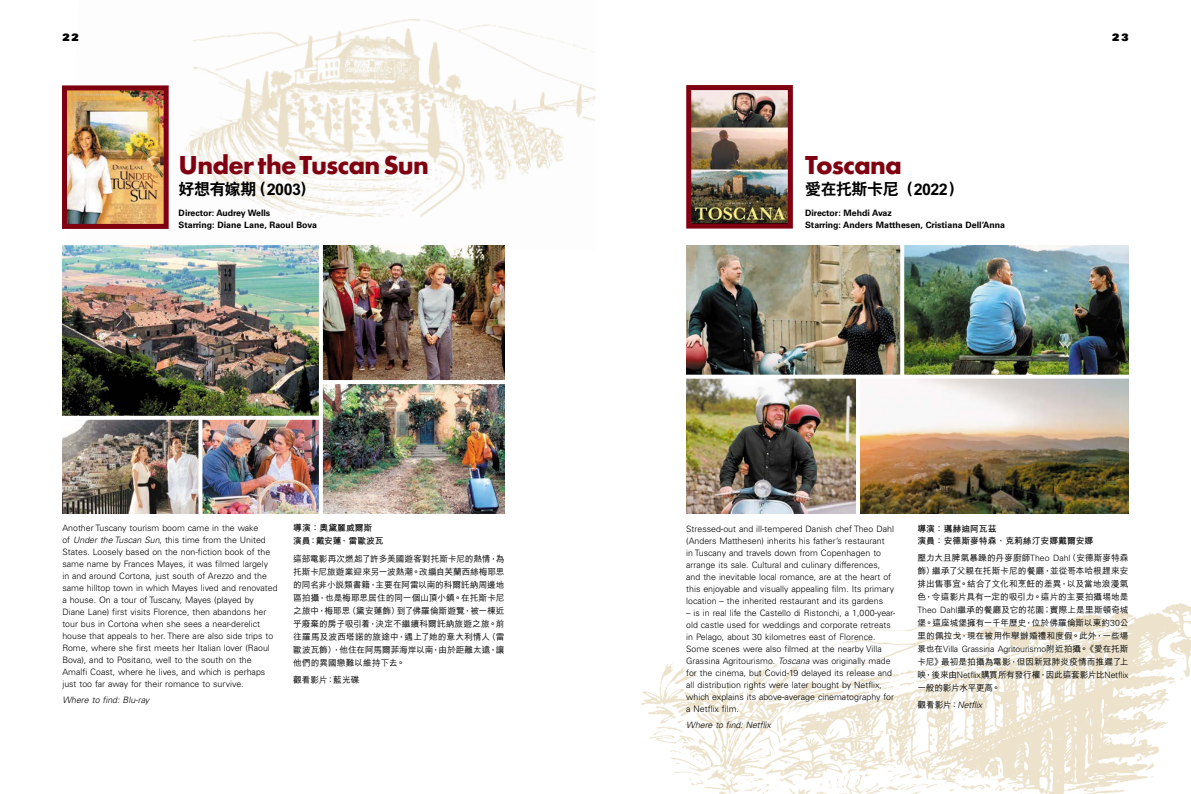
<style>
.page{position:relative;width:1191px;height:794px;background:#fff}
.page>*{position:absolute;margin:0;border:0;box-sizing:border-box;transform-origin:0 0}
.t1{font:700 27px "Futura T";letter-spacing:-.03em;color:#7f0010}
.t2{font:800 16px "C Hei 2 HK";letter-spacing:-.03em;color:#000}
.t3{font:900 10.2px "Univers";color:#000}
.t4{font:300 8.8px/12px "Univers";color:#000}
.t5{font:700 8.8px/12px "Univers";color:#000}
.t6{font:italic 300 8.8px "Univers";letter-spacing:-.005em;color:#000}
.t7{font:700 8.8px/12px "M Hei HK";color:#000}
.t8{font:500 8.7px/13px "M Hei HK";letter-spacing:-.005em;color:#000;text-align:justify}
.t9{font:300 8.7px "Univers";letter-spacing:-.01em;color:#000}
.s1{font-style:italic}
.s2{font-weight:700}
.s3{font-weight:700;font-size:8.8px}
.s4{font-family:"Univers";font-weight:300}
.s5{font-family:"M Hei HK";font-weight:500}
.s6{font-family:"M Hei HK";font-weight:500;font-style:normal;font-size:8.7px}
</style>
<div class="page">
<img style="left:641px;top:603px;width:550px;height:191px">
<img style="left:185px;top:19px;width:410px;height:227px">
<img style="left:68px;top:91px;width:95px;height:132px">
<div style="left:62px;top:85px;width:107px;height:144px;border:5px solid #7f0010"></div>
<img style="left:692px;top:91px;width:95px;height:131px">
<div style="left:686px;top:85px;width:107px;height:143px;border:5px solid #7f0010"></div>
<img style="left:323px;top:246px;width:182px;height:267px">
<img style="left:202px;top:420px;width:117px;height:93px">
<img style="left:62px;top:245px;width:257px;height:171px">
<img style="left:62px;top:420px;width:136px;height:93px">
<img style="left:686px;top:379px;width:442px;height:134px">
<img style="left:904px;top:245px;width:224px;height:130px">
<img style="left:686px;top:245px;width:214px;height:130px">
<svg style="left:319px;top:243px;width:4px;height:250px"></svg>
<svg style="left:900px;top:245px;width:1px;height:130px"></svg>
<hr style="left:856px;top:376px;width:4px;height:142px;background:#fff">
<hr style="left:321px;top:380px;width:186px;height:4px;background:#fff">
<svg style="left:686px;top:378px;width:443px;height:1px"></svg>
<svg style="left:89px;top:416px;width:231px;height:4px"></svg>
<svg style="left:198px;top:416px;width:4px;height:98px"></svg>
<p class="t3" style="left:62px;top:31px;width:18px">22</p>
<p class="t3" style="left:1112px;top:31px;width:18px">23</p>
<h1 class="t1" style="left:179px;top:149px;width:252px">Under the Tuscan Sun</h1>
<h2 class="t2" style="left:179px;top:181px;width:138px">好想有嫁期（2003）</h2>
<p class="t5" style="left:179px;top:206px;width:140px">Director: Audrey Wells<br>Starring: Diane Lane, Raoul Bova</p>
<p class="t4" style="left:62px;top:522px;width:217px">Another Tuscany tourism boom came in the wake<br>of <span class="s1">Under the Tuscan Sun</span>, this time from the United States. Loosely based on the non-fiction book of the same name by Frances Mayes, it was filmed largely<br>in and around Cortona, just south of Arezzo and the same hilltop town in which Mayes lived and renovated a house. On a tour of Tuscany, Mayes (played by Diane Lane) first visits Florence, then abandons her tour bus in Cortona when she sees a near-derelict house that appeals to her. There are also side trips to Rome, where she first meets her Italian lover (Raoul Bova), and to Positano, well to the south on the Amalfi Coast, where he lives, and which is perhaps just too far away for their romance to survive.</p>
<p class="t6" style="left:62px;top:695px;width:88px">Where to find: Blu-ray</p>
<p class="t7" style="left:293px;top:521px;width:81px">導演：奧黛麗威爾斯</p>
<p class="t8" style="left:293px;top:532px;width:213px;line-height:17.3px"><span class="s2">演員：戴安蓮</span><span class="s3">、雷歐波瓦<br></span>這部電影再次燃起了許多美國遊客對托斯卡尼的熱情，為</p>
<p class="t8" style="left:293px;top:564px;width:213px">托斯卡尼旅遊業迎來另一波熱潮。改編自芙蘭西絲梅耶思的同名非小說類書籍，主要在阿雷以南的科爾託納周邊地區拍攝，也是梅耶思居住的同一個山頂小鎮。在托斯卡尼之旅中，梅耶思（黛安蓮飾）到了佛羅倫斯遊覽，被一棟近乎廢棄的房子吸引着，決定不繼續科爾託納旅遊之旅。前往羅馬及波西塔諾的旅途中，遇上了她的意大利情人（雷歐波瓦飾），他住在阿馬爾菲海岸以南，由於距離太遠，讓他們的異國戀難以維持下去。</p>
<p class="t8" style="left:293px;top:672px;width:68px">觀看影片：藍光碟</p>
<h1 class="t1" style="left:805px;top:149px;width:98px">Toscana</h1>
<h2 class="t2" style="left:805px;top:181px;width:160px">愛在托斯卡尼（2022）</h2>
<p class="t5" style="left:805px;top:206px;width:201px">Director: Mehdi Avaz<br>Starring: Anders Matthesen, Cristiana Dell’Anna</p>
<p class="t4" style="left:686px;top:523px;width:209px">Stressed-out and ill-tempered Danish chef Theo Dahl (Anders Matthesen) inherits his father’s restaurant<br>in Tuscany and travels down from Copenhagen to arrange its sale. Cultural and culinary differences, and the inevitable local romance, are at the heart of this enjoyable and visually appealing film. Its primary location – the inherited restaurant and its gardens</p>
<p class="t4" style="left:686px;top:607px;width:210px">– is in real life the Castello di Ristonchi, a 1,000-year&shy;old castle used for weddings and corporate retreats in Pelago, about 30 kilometres east of Florence.<br>Some scenes were also filmed at the nearby Villa Grassina Agritourismo. <span class="s1">Toscana</span> was originally made for the cinema, but Covid-19 delayed its release and all distribution rights were later bought by Netflix, which explains its above-average cinematography for a Netflix film.</p>
<p class="t6" style="left:686px;top:720px;width:86px">Where to find: Netflix</p>
<p class="t7" style="left:917px;top:521px;width:177px">導演：邁赫迪阿瓦茲<br>演員：安德斯麥特森、克莉絲汀安娜戴爾安娜</p>
<p class="t8" style="left:917px;top:550px;width:213px">壓力大且脾氣暴躁的丹麥廚師<span class="s4">Theo Dahl</span>（安德斯麥特森飾）繼承了父親在托斯卡尼的餐廳，並從哥本哈根趕來安排出售事宜。結合了文化和烹飪的差異，以及當地浪漫氣色，令這影片具有一定的吸引力。這片的主要拍攝埸地是<span class="s4">Theo Dahl</span>繼承的餐廳及它的花園；實際上是里斯頓奇城堡。這座城堡擁有一千年歷史，位於佛羅倫斯以東約<span class="s4">30</span>公里的佩拉戈，現在被用作舉辦婚禮和度假。此外，一些場</p>
<p class="t9" style="left:917px;top:643px;width:213px"><span class="s5">景也在</span>Villa Grassina Agritourismo<span class="s5">附近拍攝。《愛在托斯</span></p>
<p class="t8" style="left:917px;top:654px;width:213px">卡尼》最初是拍攝為電影，但因新冠肺炎疫情而推遲了上映，後來由<span class="s4">Netflix</span>購買所有發行權，因此這套影片比<span class="s4">Netflix</span>一般的影片水平更高。</p>
<p class="t6" style="left:917px;top:699px;width:66px"><span class="s6">觀看影片：</span>Netflix</p>
</div>
